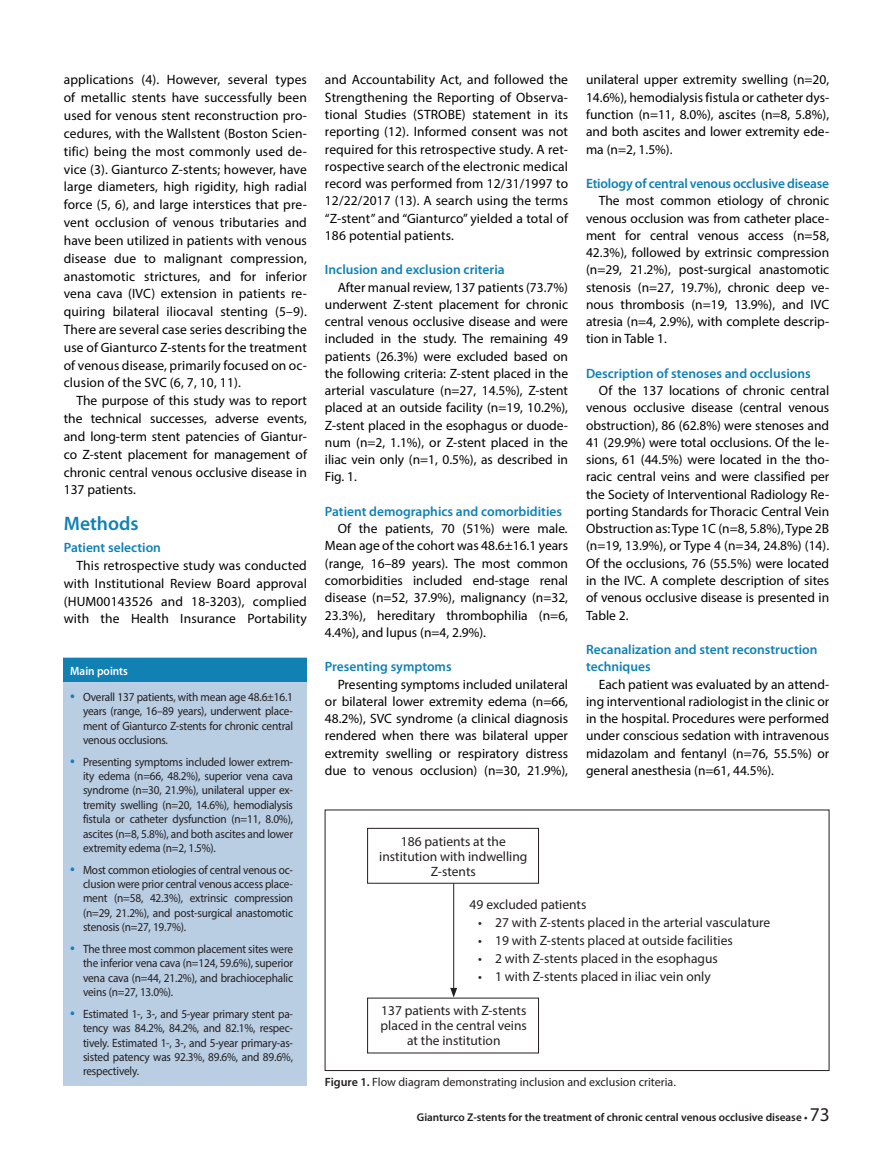
<style>
.page{position:relative;width:893px;height:1170px;background:#fff}
.page>*{position:absolute;margin:0;border:0;box-sizing:border-box;transform-origin:0 0}
.Normal1{font:600 19.5px "Myriad Pro";color:#1181b4}
.Normal1-2{font:13.5px/17.2px "Myriad Pro";color:#000;text-align:justify}
.t1{font:13.5px "Myriad Pro";color:#231f20}
.Normal1-3{font:600 13.5px/17.2px "Myriad Pro";color:#1181b4}
.t2{font:12px/14.4px "Myriad Pro";letter-spacing:-.015em;color:#231f20;text-align:justify;scale:.94 1}
.t3{font:12px "Myriad Pro";letter-spacing:-.015em;color:#231f20}
.t4{font:600 12px "Myriad Pro";color:#fff;scale:.94 1}
.t5{font:600 11.25px "Myriad Pro";color:#231f20}
.s1{font-size:18px;color:#1181b4}
.s2{font-style:italic}
.s3{font-weight:600}
.s4{font-weight:400;font-size:19.5px}
</style>
<div class="page">
<div style="left:63px;top:657px;width:244px;height:428px;background:#b9cde3"></div>
<div style="left:63px;top:657px;width:244px;height:24px;background:#1181b4"></div>
<div style="left:367px;top:827px;width:172px;height:56px;border:1px solid #231f20"></div>
<hr style="left:453px;top:883px;width:1px;height:107px;background:#231f20">
<svg style="left:450px;top:987px;width:7px;height:10px"></svg>
<p class="Normal1-2" style="left:64px;top:71px;width:245px;line-height:17.9px">applications (4). However, several types of metallic stents have successfully been used for venous stent reconstruction pro&shy;cedures, with the Wallstent (Boston Scien&shy;tific) being the most commonly used de&shy;vice (3). Gianturco Z-stents; however, have large diameters, high rigidity, high radial force (5, 6), and large interstices that pre&shy;vent occlusion of venous tributaries and have been utilized in patients with venous disease due to malignant compression, anastomotic strictures, and for inferior vena cava (IVC) extension in patients re&shy;quiring bilateral iliocaval stenting (5–9).<br>There are several case series describing the use of Gianturco Z-stents for the treatment of venous disease, primarily focused on oc&shy;clusion of the SVC (6, 7, 10, 11).</p>
<p class="Normal1-2" style="left:64px;top:391px;width:245px;line-height:17.9px;text-indent:13px">The purpose of this study was to report the technical successes, adverse events, and long-term stent patencies of Giantur&shy;co Z-stent placement for management of chronic central venous occlusive disease in 137 patients.</p>
<p class="Normal1" style="left:64px;top:511px;width:76px">Methods</p>
<p class="Normal1-3" style="left:64px;top:538px;width:99px">Patient selection</p>
<p class="Normal1-2" style="left:64px;top:556px;width:245px;line-height:17.9px;text-indent:13px">This retrospective study was conducted with Institutional Review Board approval (HUM00143526 and 18-3203), complied with the Health Insurance Portability</p>
<p class="t4" style="left:70px;top:663px;width:63px">Main points</p>
<p class="t2" style="left:83px;top:689px;width:225px;text-indent:-13px"><span class="s1">•</span> Overall 137 patients, with mean age 48.6±16.1 years (range, 16–89 years), underwent place&shy;ment of Gianturco Z-stents for chronic central venous occlusions.</p>
<p class="t2" style="left:83px;top:754px;width:225px;text-indent:-13px"><span class="s1">•</span> Presenting symptoms included lower extrem&shy;ity edema (n=66, 48.2%), superior vena cava syndrome (n=30, 21.9%), unilateral upper ex&shy;tremity swelling (n=20, 14.6%), hemodialysis fistula or catheter dysfunction (n=11, 8.0%), ascites (n=8, 5.8%), and both ascites and lower extremity edema (n=2, 1.5%).</p>
<p class="t2" style="left:83px;top:862px;width:225px;text-indent:-13px"><span class="s1">•</span> Most common etiologies of central venous oc&shy;clusion were prior central venous access place&shy;ment (n=58, 42.3%), extrinsic compression (n=29, 21.2%), and post-surgical anastomotic stenosis (n=27, 19.7%).</p>
<p class="t2" style="left:83px;top:941px;width:225px;text-indent:-13px"><span class="s1">•</span> The three most common placement sites were the inferior vena cava (n=124, 59.6%), superior vena cava (n=44, 21.2%), and brachiocephalic veins (n=27, 13.0%).</p>
<p class="t2" style="left:83px;top:1006px;width:225px;text-indent:-13px"><span class="s1">•</span> Estimated 1-, 3-, and 5-year primary stent pa&shy;tency was 84.2%, 84.2%, and 82.1%, respec&shy;tively. Estimated 1-, 3-, and 5-year primary-as&shy;sisted patency was 92.3%, 89.6%, and 89.6%, respectively.</p>
<p class="Normal1-2" style="left:325px;top:71px;width:245px">and Accountability Act, and followed the Strengthening the Reporting of Observa&shy;tional Studies (STROBE) statement in its reporting (12). Informed consent was not required for this retrospective study. A ret&shy;rospective search of the electronic medical record was performed from 12/31/1997 to 12/22/2017 (13). A search using the terms “Z-stent” and “Gianturco” yielded a total of 186 potential patients.</p>
<p class="Normal1-3" style="left:325px;top:261px;width:181px">Inclusion and exclusion criteria</p>
<p class="Normal1-2" style="left:325px;top:278px;width:245px;text-indent:13px">After manual review, 137 patients (73.7%) underwent Z-stent placement for chronic central venous occlusive disease and were included in the study. The remaining 49 patients (26.3%) were excluded based on the following criteria: Z-stent placed in the arterial vasculature (n=27, 14.5%), Z-stent placed at an outside facility (n=19, 10.2%), Z-stent placed in the esophagus or duode&shy;num (n=2, 1.1%), or Z-stent placed in the iliac vein only (n=1, 0.5%), as described in Fig. 1.</p>
<p class="Normal1-3" style="left:325px;top:502px;width:239px">Patient demographics and comorbidities</p>
<p class="Normal1-2" style="left:325px;top:520px;width:245px;text-indent:13px">Of the patients, 70 (51%) were male<span class="s2">.<br></span>Mean age of the cohort was 48.6±16.1 years (range, 16–89 years). The most common comorbidities included end-stage renal disease (n=52, 37.9%), malignancy (n=32, 23.3%), hereditary thrombophilia (n=6, 4.4%), and lupus (n=4, 2.9%).</p>
<p class="Normal1-3" style="left:325px;top:657px;width:128px">Presenting symptoms</p>
<p class="Normal1-2" style="left:325px;top:675px;width:245px;text-indent:13px">Presenting symptoms included unilateral or bilateral lower extremity edema (n=66, 48.2%), SVC syndrome (a clinical diagnosis rendered when there was bilateral upper extremity swelling or respiratory distress due to venous occlusion) (n=30, 21.9%),</p>
<p class="Normal1-2" style="left:586px;top:71px;width:245px">unilateral upper extremity swelling (n=20, 14.6%), hemodialysis fistula or catheter dys&shy;function (n=11, 8.0%), ascites (n=8, 5.8%), and both ascites and lower extremity ede&shy;ma (n=2, 1.5%).</p>
<p class="Normal1-3" style="left:586px;top:174px;width:245px">Etiology of central venous occlusive disease</p>
<p class="Normal1-2" style="left:586px;top:192px;width:245px;text-indent:13px">The most common etiology of chronic venous occlusion was from catheter place&shy;ment for central venous access (n=58, 42.3%), followed by extrinsic compression (n=29, 21.2%), post-surgical anastomotic stenosis (n=27, 19.7%), chronic deep ve&shy;nous thrombosis (n=19, 13.9%), and IVC atresia (n=4, 2.9%), with complete descrip&shy;tion in Table 1.</p>
<p class="Normal1-3" style="left:586px;top:364px;width:226px">Description of stenoses and occlusions</p>
<p class="Normal1-2" style="left:586px;top:382px;width:245px;text-indent:13px">Of the 137 locations of chronic central venous occlusive disease (central venous obstruction), 86 (62.8%) were stenoses and 41 (29.9%) were total occlusions. Of the le&shy;sions, 61 (44.5%) were located in the tho&shy;racic central veins and were classified per the Society of Interventional Radiology Re&shy;porting Standards for Thoracic Central Vein Obstruction as: Type 1C (n=8, 5.8%), Type 2B (n=19, 13.9%), or Type 4 (n=34, 24.8%) (14).<br>Of the occlusions, 76 (55.5%) were located in the IVC. A complete description of sites of venous occlusive disease is presented in Table 2.</p>
<p class="Normal1-3" style="left:586px;top:640px;width:233px">Recanalization and stent reconstruction techniques</p>
<p class="Normal1-2" style="left:586px;top:675px;width:245px;text-indent:13px">Each patient was evaluated by an attend&shy;ing interventional radiologist in the clinic or in the hospital. Procedures were performed under conscious sedation with intravenous midazolam and fentanyl (n=76, 55.5%) or general anesthesia (n=61, 44.5%).</p>
<p class="t1" style="left:401px;top:833px;width:106px">186 patients at the</p>
<p class="t1" style="left:379px;top:848px;width:150px">institution with indwelling</p>
<p class="t1" style="left:431px;top:863px;width:46px">Z-stents</p>
<p class="t1" style="left:470px;top:896px;width:118px">49 excluded patients</p>
<p class="t1" style="left:478px;top:914px;width:294px">• 27 with Z-stents placed in the arterial vasculature</p>
<p class="t1" style="left:478px;top:932px;width:256px">• 19 with Z-stents placed at outside facilities</p>
<p class="t1" style="left:478px;top:950px;width:241px">• 2 with Z-stents placed in the esophagus</p>
<p class="t1" style="left:478px;top:968px;width:234px">• 1 with Z-stents placed in iliac vein only</p>
<p class="t1" style="left:381px;top:1002px;width:147px">137 patients with Z-stents</p>
<p class="t1" style="left:381px;top:1017px;width:148px">placed in the central veins</p>
<p class="t1" style="left:407px;top:1032px;width:95px">at the institution</p>
<p class="t3" style="left:325px;top:1074px;width:352px"><span class="s3">Figure 1.</span> Flow diagram demonstrating inclusion and exclusion criteria.</p>
<p class="t5" style="left:417px;top:1109px;width:415px">Gianturco Z-stents for the treatment of chronic central venous occlusive disease • <span class="s4">73</span></p>
</div>
